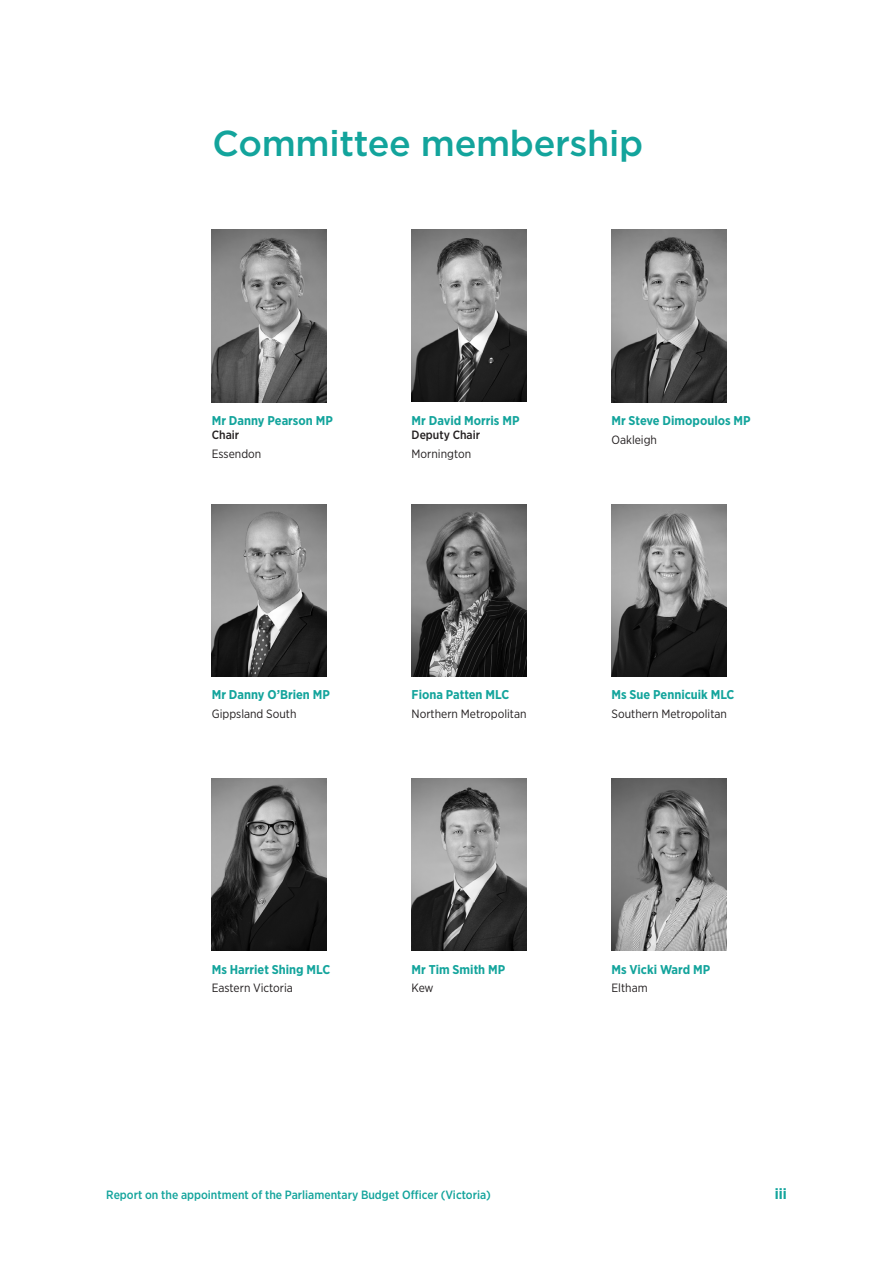
<style>
.page{position:relative;width:893px;height:1263px;background:#fff}
.page>*{position:absolute;margin:0;border:0;box-sizing:border-box;transform-origin:0 0}
.Front_-_Heading_1{font:500 36px "Gotham";letter-spacing:-.01em;color:#13a49c}
.Footer_R_-_Page{font:700 15px "Gotham Narrow";color:#13a49c}
.Front_-_Member_Name{font:700 12.75px "Gotham Narrow";color:#13a49c}
.Front_-_Member_for{font:12px "Gotham Narrow";color:#231f20}
.t1{font:500 12px "Gotham Narrow";color:#13a49c}
.Front_-_Member_Posit{font:500 12px "Gotham Narrow";color:#231f20}
</style>
<div class="page">
<img style="left:212px;top:230px;width:115px;height:172px">
<img style="left:412px;top:778px;width:114px;height:173px">
<img style="left:212px;top:778px;width:115px;height:173px">
<img style="left:412px;top:230px;width:114px;height:172px">
<img style="left:611px;top:778px;width:115px;height:173px">
<img style="left:611px;top:504px;width:115px;height:172px">
<img style="left:611px;top:230px;width:115px;height:172px">
<img style="left:412px;top:504px;width:114px;height:172px">
<img style="left:212px;top:504px;width:115px;height:172px">
<p class="Front_-_Heading_1" style="left:213px;top:120px;width:432px">Committee membership</p>
<p class="Front_-_Member_Name" style="left:212px;top:412px;width:123px">Mr Danny Pearson MP</p>
<p class="Front_-_Member_Posit" style="left:212px;top:428px;width:29px">Chair</p>
<p class="Front_-_Member_for" style="left:212px;top:446px;width:51px">Essendon</p>
<p class="Front_-_Member_Name" style="left:412px;top:412px;width:109px">Mr David Morris MP</p>
<p class="Front_-_Member_Posit" style="left:412px;top:428px;width:70px">Deputy Chair</p>
<p class="Front_-_Member_for" style="left:412px;top:446px;width:61px">Mornington</p>
<p class="Front_-_Member_Name" style="left:611px;top:413px;width:141px">Mr Steve Dimopoulos MP</p>
<p class="Front_-_Member_for" style="left:611px;top:432px;width:47px">Oakleigh</p>
<p class="Front_-_Member_Name" style="left:212px;top:687px;width:120px">Mr Danny O’Brien MP</p>
<p class="Front_-_Member_for" style="left:212px;top:706px;width:86px">Gippsland South</p>
<p class="Front_-_Member_Name" style="left:412px;top:686px;width:99px">Fiona Patten MLC</p>
<p class="Front_-_Member_for" style="left:412px;top:706px;width:116px">Northern Metropolitan</p>
<p class="Front_-_Member_Name" style="left:611px;top:687px;width:125px">Ms Sue Pennicuik MLC</p>
<p class="Front_-_Member_for" style="left:611px;top:706px;width:117px">Southern Metropolitan</p>
<p class="Front_-_Member_Name" style="left:212px;top:961px;width:120px">Ms Harriet Shing MLC</p>
<p class="Front_-_Member_for" style="left:212px;top:981px;width:83px">Eastern Victoria</p>
<p class="Front_-_Member_Name" style="left:412px;top:961px;width:95px">Mr Tim Smith MP</p>
<p class="Front_-_Member_for" style="left:412px;top:981px;width:24px">Kew</p>
<p class="Front_-_Member_Name" style="left:611px;top:961px;width:100px">Ms Vicki Ward MP</p>
<p class="Front_-_Member_for" style="left:611px;top:981px;width:38px">Eltham</p>
<p class="t1" style="left:106px;top:1187px;width:386px">Report on the appointment of the Parliamentary Budget Officer (Victoria)</p>
<p class="Footer_R_-_Page" style="left:775px;top:1184px;width:14px">iii</p>
</div>
